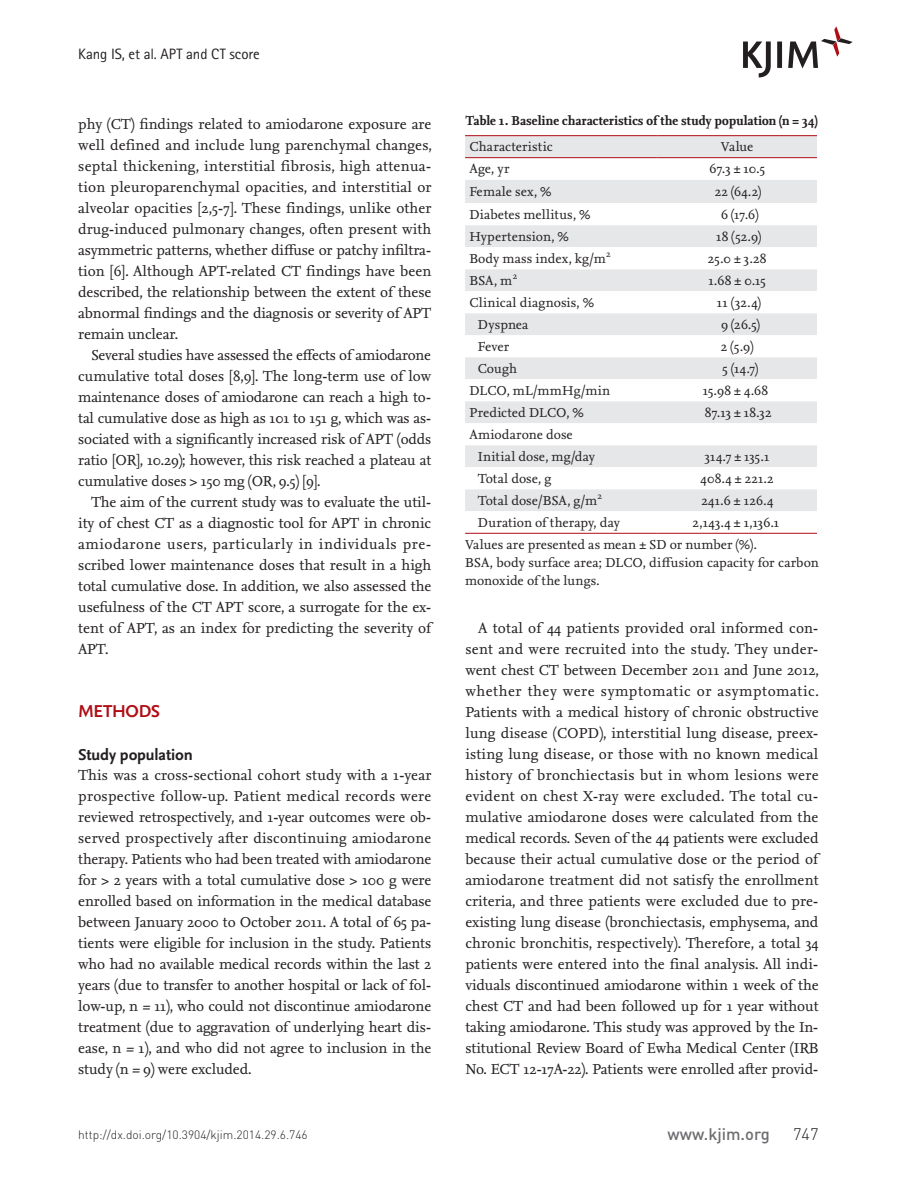
<style>
.page{position:relative;width:897px;height:1192px;background:#fff}
.page>*{position:absolute;margin:0;border:0;box-sizing:border-box;transform-origin:0 0}
.제목1{font:700 18px "Nexus Sans";letter-spacing:-.02em;color:#b00d15}
.제목2{font:700 16.5px "Nexus Sans";letter-spacing:-.01em;color:#231f20}
.t1{font:500 16.5px "DIN Pro";color:#6c6d70}
.t2{font:300 16.5px "DIN Pro";color:#231f20}
.들였쓰기_본문{font:15px/21px "Nexus Serif";letter-spacing:-.01em;color:#231f20;text-align:justify}
.제목밑본문{font:15px/21px "Nexus Serif";letter-spacing:-.005em;color:#231f20;text-align:justify}
.t3{font:15px "Rotis Sans Serif Std";letter-spacing:-.005em;color:#231f20}
.테이블{font:13.5px/18px "Nexus Serif";letter-spacing:.01em;color:#231f20}
.테이블제목{font:700 13.5px "Nexus Serif";color:#231f20;scale:.96 1}
.t4{font:300 12px "DIN Pro";color:#231f20}
.s1{font-style:italic}
</style>
<div class="page">
<svg style="left:743px;top:26px;width:109px;height:51px"></svg>
<div style="left:465px;top:136px;width:351px;height:21px;background:#e6e7e9"></div>
<svg style="left:465px;top:158px;width:351px;height:375px"></svg>
<hr style="left:465px;top:533px;width:192px;height:1px;background:#b00d15">
<hr style="left:657px;top:533px;width:159px;height:1px;background:#b00d15">
<hr style="left:465px;top:135px;width:192px;height:1px;background:#b00d15">
<hr style="left:657px;top:135px;width:159px;height:1px;background:#b00d15">
<hr style="left:465px;top:157px;width:192px;height:1px;background:#b00d15">
<hr style="left:657px;top:157px;width:159px;height:1px;background:#b00d15">
<p class="t3" style="left:78px;top:45px;width:183px">Kang IS, et al. APT and CT score</p>
<p class="들였쓰기_본문" style="left:78px;top:114px;width:355px">phy (CT) findings related to amiodarone exposure are well defined and include lung parenchymal changes, septal thickening, interstitial fibrosis, high attenua&shy;tion pleuroparenchymal opacities, and interstitial or alveolar opacities [2,5-7]. These findings, unlike other drug-induced pulmonary changes, often present with asymmetric patterns, whether diffuse or patchy infiltra&shy;tion [6]. Although APT-related CT findings have been described, the relationship between the extent of these abnormal findings and the diagnosis or severity of APT remain unclear.</p>
<p class="들였쓰기_본문" style="left:78px;top:345px;width:355px;text-indent:13px">Several studies have assessed the effects of amiodarone cumulative total doses [8,9]. The long-term use of low maintenance doses of amiodarone can reach a high to&shy;tal cumulative dose as high as 101 to 151 g, which was as&shy;sociated with a significantly increased risk of APT (odds ratio [OR], 10.29); however, this risk reached a plateau at cumulative doses &gt; 150 mg (OR, 9.5) [9].</p>
<p class="들였쓰기_본문" style="left:78px;top:492px;width:354px;text-indent:13px">The aim of the current study was to evaluate the util&shy;ity of chest CT as a diagnostic tool for APT in chronic amiodarone users, particularly in individuals pre&shy;scribed lower maintenance doses that result in a high total cumulative dose. In addition, we also assessed the usefulness of the CT APT score, a surrogate for the ex&shy;tent of APT, as an index for predicting the severity of APT.</p>
<p class="제목1" style="left:78px;top:700px;width:83px">METHODS</p>
<p class="제목2" style="left:78px;top:744px;width:116px">Study population</p>
<p class="제목밑본문" style="left:78px;top:765px;width:355px">This was a cross-sectional cohort study with a 1-year prospective follow-up. Patient medical records were reviewed retrospectively, and 1-year outcomes were ob&shy;served prospectively after discontinuing amiodarone therapy. Patients who had been treated with amiodarone for &gt; 2 years with a total cumulative dose &gt; 100 g were enrolled based on information in the medical database between January 2000 to October 2011. A total of 65 pa&shy;tients were eligible for inclusion in the study. Patients who had no available medical records within the last 2 years (due to transfer to another hospital or lack of fol&shy;low-up, n <span class="s1">=</span> 11), who could not discontinue amiodarone treatment (due to aggravation of underlying heart dis&shy;ease, n <span class="s1">=</span> 1), and who did not agree to inclusion in the study (n <span class="s1">=</span> 9) were excluded.</p>
<p class="테이블제목" style="left:465px;top:111px;width:369px">Table 1. Baseline characteristics of the study population (n = 34)</p>
<p class="테이블" style="left:469px;top:138px;width:85px">Characteristic</p>
<p class="테이블" style="left:720px;top:138px;width:34px">Value</p>
<p class="테이블" style="left:469px;top:160px;width:42px">Age, yr</p>
<p class="테이블" style="left:709px;top:160px;width:57px">67.3 ± 10.5</p>
<p class="테이블" style="left:469px;top:182px;width:84px">Female sex, %</p>
<p class="테이블" style="left:715px;top:182px;width:48px">22 (64.2)</p>
<p class="테이블" style="left:469px;top:205px;width:123px">Diabetes mellitus, %</p>
<p class="테이블" style="left:721px;top:205px;width:39px">6 (17.6)</p>
<p class="테이블" style="left:469px;top:227px;width:101px">Hypertension, %</p>
<p class="테이블" style="left:716px;top:227px;width:47px">18 (52.9)</p>
<p class="테이블" style="left:469px;top:249px;width:143px">Body mass index, kg/m<sup>2</sup></p>
<p class="테이블" style="left:707px;top:249px;width:60px">25.0 ± 3.28</p>
<p class="테이블" style="left:469px;top:271px;width:49px">BSA, m<sup>2</sup></p>
<p class="테이블" style="left:708px;top:271px;width:59px">1.68 ± 0.15</p>
<p class="테이블" style="left:469px;top:293px;width:126px">Clinical diagnosis, %</p>
<p class="테이블" style="left:716px;top:293px;width:46px">11 (32.4)</p>
<p class="테이블" style="left:478px;top:315px;width:52px">Dyspnea</p>
<p class="테이블" style="left:721px;top:315px;width:40px">9 (26.5)</p>
<p class="테이블" style="left:478px;top:337px;width:33px">Fever</p>
<p class="테이블" style="left:720px;top:337px;width:34px">2 (5.9)</p>
<p class="테이블" style="left:478px;top:359px;width:41px">Cough</p>
<p class="테이블" style="left:722px;top:359px;width:37px">5 (14.7)</p>
<p class="테이블" style="left:469px;top:381px;width:142px">DLCO, mL/mmHg/min</p>
<p class="테이블" style="left:702px;top:381px;width:67px">15.98 ± 4.68</p>
<p class="테이블" style="left:469px;top:403px;width:116px">Predicted DLCO, %</p>
<p class="테이블" style="left:704px;top:403px;width:68px">87.13 ± 18.32</p>
<p class="테이블" style="left:469px;top:425px;width:105px">Amiodarone dose</p>
<p class="테이블" style="left:478px;top:447px;width:119px">Initial dose, mg/day</p>
<p class="테이블" style="left:704px;top:447px;width:66px">314.7 ± 135.1</p>
<p class="테이블" style="left:478px;top:469px;width:75px">Total dose, g</p>
<p class="테이블" style="left:700px;top:469px;width:75px">408.4 ± 221.2</p>
<p class="테이블" style="left:478px;top:491px;width:126px">Total dose/BSA, g/m<sup>2</sup></p>
<p class="테이블" style="left:701px;top:491px;width:73px">241.6 ± 126.4</p>
<p class="테이블" style="left:478px;top:513px;width:143px">Duration of therapy, day</p>
<p class="테이블" style="left:692px;top:513px;width:88px">2,143.4 ± 1,136.1</p>
<p class="테이블" style="left:465px;top:535px;width:293px">Values are presented as mean ± SD or number (%).</p>
<p class="테이블" style="left:465px;top:553px;width:355px">BSA, body surface area; DLCO, diffusion capacity for carbon monoxide of the lungs.</p>
<p class="들였쓰기_본문" style="left:465px;top:618px;width:355px;text-indent:13px">A total of 44 patients provided oral informed con&shy;sent and were recruited into the study. They under&shy;went chest CT between December 2011 and June 2012, whether they were symptomatic or asymptomatic.<br>Patients with a medical history of chronic obstructive lung disease (COPD), interstitial lung disease, preex&shy;isting lung disease, or those with no known medical history of bronchiectasis but in whom lesions were evident on chest X-ray were excluded. The total cu&shy;mulative amiodarone doses were calculated from the medical records. Seven of the 44 patients were excluded because their actual cumulative dose or the period of amiodarone treatment did not satisfy the enrollment criteria, and three patients were excluded due to pre&shy;existing lung disease (bronchiectasis, emphysema, and chronic bronchitis, respectively). Therefore, a total 34 patients were entered into the final analysis. All indi&shy;viduals discontinued amiodarone within 1 week of the chest CT and had been followed up for 1 year without taking amiodarone. This study was approved by the In&shy;stitutional Review Board of Ewha Medical Center (IRB No. ECT 12-17A-22). Patients were enrolled after provid-</p>
<p class="t4" style="left:78px;top:1126px;width:231px">http://dx.doi.org/10.3904/kjim.2014.29.6.746</p>
<p class="t1" style="left:667px;top:1123px;width:104px">www.kjim.org</p>
<p class="t2" style="left:793px;top:1123px;width:27px">747</p>
</div>
